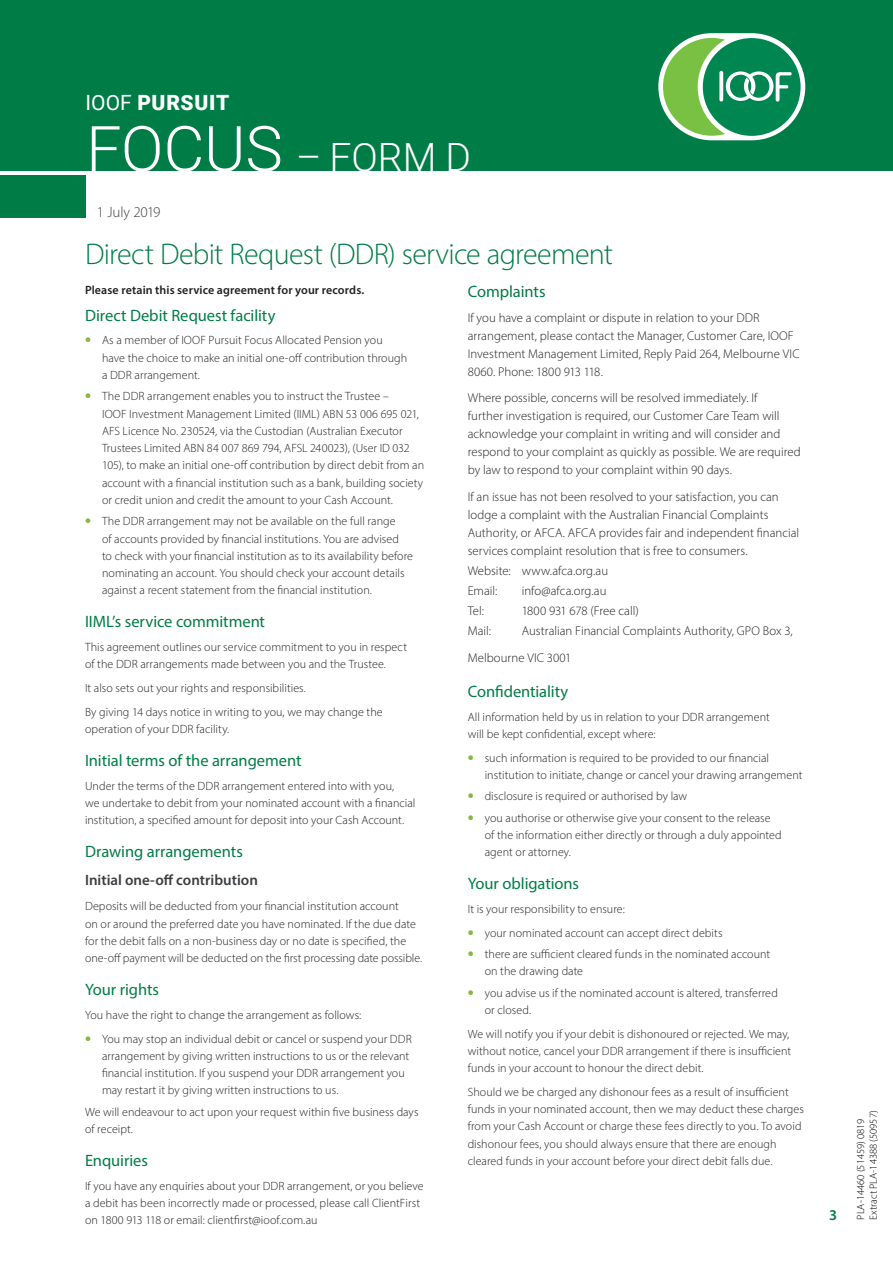
<style>
.page{position:relative;width:893px;height:1263px;background:#fff}
.page>*{position:absolute;margin:0;border:0;box-sizing:border-box;transform-origin:0 0}
._08_Callout_box_text{font:300 39px "Roboto";color:#fff}
._00A_Form_header{font:300 30px "Myriad Pro";letter-spacing:-.02em;color:#007c47}
.t1{font:900 21px "Roboto";letter-spacing:.035em;color:#fff}
._03_Subhead_3{font:16.5px "Myriad Pro";letter-spacing:-.005em;color:#007c47}
._04_Subhead_4{font:600 15px "Myriad Pro";color:#3c3f42}
.t2{font:300 15px "Myriad Pro";letter-spacing:-.01em;color:#3c3f42}
.t3{font:600 15px "Myriad Pro";color:#007c47}
._07A_Form_body_copy{font:300 12.75px/18px "Myriad Pro";color:#231f20}
._07A_Form_body_copy-2{font:300 12px/17.2px "Myriad Pro";letter-spacing:.005em;color:#231f20}
._07A_Form_body_copy-3{font:600 12px "Myriad Pro";letter-spacing:.01em;color:#231f20}
.t4{font:300 10.5px/12.6px "Myriad Pro";color:#000}
.s1{font-weight:400}
.s2{font-size:63px}
.s3{font-weight:900;font-size:16.5px;color:#82b940}
</style>
<div class="page">
<div style="left:0;top:175px;width:86px;height:42px;background:#007c47"></div>
<div style="left:0;top:0;width:893px;height:170px;background:#007c47"></div>
<div style="left:658px;top:33px;width:147px;height:107px;background:#fff;border-radius:54px"></div>
<div style="left:703px;top:38px;width:98px;height:98px;background:#008751;border-radius:50%"></div>
<svg style="left:663px;top:38px;width:129px;height:98px"></svg>
<h3 class="t1" style="left:86px;top:88px;width:145px"><span class="s1">IOOF</span> PURSUIT</h3>
<p class="_08_Callout_box_text" style="left:86px;top:130px;width:386px"><span class="s2">FOCUS</span> – FORM D</p>
<p class="t2" style="left:97px;top:203px;width:65px">1 July 2019</p>
<p class="_00A_Form_header" style="left:85px;top:236px;width:529px">Direct Debit Request (DDR) service agreement</p>
<p class="_07A_Form_body_copy-3" style="left:85px;top:282px;width:281px">Please retain this service agreement for your records.</p>
<p class="_03_Subhead_3" style="left:85px;top:305px;width:192px">Direct Debit Request facility</p>
<p class="_07A_Form_body_copy-2" style="left:102px;top:332px;width:307px;text-indent:-17px"><span class="s3">•</span> As a member of IOOF Pursuit Focus Allocated Pension you have the choice to make an initial one-off contribution through a DDR arrangement.</p>
<p class="_07A_Form_body_copy-2" style="left:102px;top:388px;width:324px;text-indent:-17px"><span class="s3">•</span> The DDR arrangement enables you to instruct the Trustee –<br>IOOF Investment Management Limited (IIML) ABN 53 006 695 021, AFS Licence No. 230524, via the Custodian (Australian Executor Trustees Limited ABN 84 007 869 794, AFSL 240023), (User ID 032<br>105), to make an initial one-off contribution by direct debit from an account with a financial institution such as a bank, building society or credit union and credit the amount to your Cash Account.</p>
<p class="_07A_Form_body_copy-2" style="left:102px;top:513px;width:313px;text-indent:-17px"><span class="s3">•</span> The DDR arrangement may not be available on the full range<br>of accounts provided by financial institutions. You are advised<br>to check with your financial institution as to its availability before nominating an account. You should check your account details against a recent statement from the financial institution.</p>
<p class="_03_Subhead_3" style="left:85px;top:612px;width:182px">IIML’s service commitment</p>
<p class="_07A_Form_body_copy-2" style="left:85px;top:638px;width:324px">This agreement outlines our service commitment to you in respect of the DDR arrangements made between you and the Trustee.</p>
<p class="_07A_Form_body_copy-2" style="left:85px;top:679px;width:222px">It also sets out your rights and responsibilities.</p>
<p class="_07A_Form_body_copy-2" style="left:85px;top:703px;width:299px">By giving 14 days notice in writing to you, we may change the operation of your DDR facility.</p>
<p class="_03_Subhead_3" style="left:85px;top:750px;width:218px">Initial terms of the arrangement</p>
<p class="_07A_Form_body_copy-2" style="left:85px;top:777px;width:332px">Under the terms of the DDR arrangement entered into with you,<br>we undertake to debit from your nominated account with a financial institution, a specified amount for deposit into your Cash Account.</p>
<p class="_03_Subhead_3" style="left:85px;top:841px;width:159px">Drawing arrangements</p>
<p class="_04_Subhead_4" style="left:85px;top:870px;width:174px">Initial one-off contribution</p>
<p class="_07A_Form_body_copy-2" style="left:85px;top:898px;width:339px">Deposits will be deducted from your financial institution account<br>on or around the preferred date you have nominated. If the due date for the debit falls on a non-business day or no date is specified, the one-off payment will be deducted on the first processing date possible.</p>
<p class="_03_Subhead_3" style="left:85px;top:979px;width:76px">Your rights</p>
<p class="_07A_Form_body_copy-2" style="left:85px;top:1006px;width:278px">You have the right to change the arrangement as follows:</p>
<p class="_07A_Form_body_copy-2" style="left:102px;top:1030px;width:311px;text-indent:-17px"><span class="s3">•</span> You may stop an individual debit or cancel or suspend your DDR arrangement by giving written instructions to us or the relevant financial institution. If you suspend your DDR arrangement you may restart it by giving written instructions to us.</p>
<p class="_07A_Form_body_copy-2" style="left:85px;top:1103px;width:335px">We will endeavour to act upon your request within five business days of receipt.</p>
<p class="_03_Subhead_3" style="left:85px;top:1150px;width:64px">Enquiries</p>
<p class="_07A_Form_body_copy-2" style="left:85px;top:1177px;width:340px">If you have any enquiries about your DDR arrangement, or you believe a debit has been incorrectly made or processed, please call ClientFirst on 1800 913 118 or email: clientfirst@ioof.com.au</p>
<p class="_03_Subhead_3" style="left:468px;top:282px;width:79px">Complaints</p>
<p class="_07A_Form_body_copy" style="left:468px;top:308px;width:333px">If you have a complaint or dispute in relation to your DDR arrangement, please contact the Manager, Customer Care, IOOF Investment Management Limited, Reply Paid 264, Melbourne VIC 8060. Phone: 1800 913 118.</p>
<p class="_07A_Form_body_copy" style="left:468px;top:389px;width:334px">Where possible, concerns will be resolved immediately. If<br>further investigation is required, our Customer Care Team will acknowledge your complaint in writing and will consider and respond to your complaint as quickly as possible. We are required by law to respond to your complaint within 90 days.</p>
<p class="_07A_Form_body_copy" style="left:468px;top:487px;width:333px">If an issue has not been resolved to your satisfaction, you can lodge a complaint with the Australian Financial Complaints Authority, or AFCA. AFCA provides fair and independent financial services complaint resolution that is free to consumers.</p>
<p class="_07A_Form_body_copy" style="left:468px;top:561px;width:142px">Website: www.afca.org.au</p>
<p class="_07A_Form_body_copy" style="left:468px;top:582px;width:31px">Email:</p>
<p class="_07A_Form_body_copy" style="left:522px;top:582px;width:86px">info@afca.org.au</p>
<p class="_07A_Form_body_copy" style="left:468px;top:602px;width:18px">Tel:</p>
<p class="_07A_Form_body_copy" style="left:522px;top:602px;width:119px">1800 931 678 (Free call)</p>
<p class="_07A_Form_body_copy" style="left:468px;top:622px;width:25px">Mail:</p>
<p class="_07A_Form_body_copy" style="left:522px;top:622px;width:272px">Australian Financial Complaints Authority, GPO Box 3,</p>
<p class="_07A_Form_body_copy" style="left:468px;top:648px;width:105px">Melbourne VIC 3001</p>
<p class="_03_Subhead_3" style="left:468px;top:681px;width:102px">Confidentiality</p>
<p class="_07A_Form_body_copy-2" style="left:468px;top:708px;width:303px">All information held by us in relation to your DDR arrangement will be kept confidential, except where:</p>
<p class="_07A_Form_body_copy-2" style="left:485px;top:749px;width:319px;text-indent:-17px"><span class="s3">•</span> such information is required to be provided to our financial institution to initiate, change or cancel your drawing arrangement</p>
<p class="_07A_Form_body_copy-2" style="left:468px;top:787px;width:221px"><span class="s3">•</span> disclosure is required or authorised by law</p>
<p class="_07A_Form_body_copy-2" style="left:485px;top:809px;width:299px;text-indent:-17px"><span class="s3">•</span> you authorise or otherwise give your consent to the release of the information either directly or through a duly appointed agent or attorney.</p>
<p class="_03_Subhead_3" style="left:468px;top:874px;width:113px">Your obligations</p>
<p class="_07A_Form_body_copy-2" style="left:468px;top:900px;width:158px">It is your responsibility to ensure:</p>
<p class="_07A_Form_body_copy-2" style="left:468px;top:924px;width:256px"><span class="s3">•</span> your nominated account can accept direct debits</p>
<p class="_07A_Form_body_copy-2" style="left:485px;top:945px;width:287px;text-indent:-17px"><span class="s3">•</span> there are sufficient cleared funds in the nominated account on the drawing date</p>
<p class="_07A_Form_body_copy-2" style="left:485px;top:984px;width:295px;text-indent:-17px"><span class="s3">•</span> you advise us if the nominated account is altered, transferred or closed.</p>
<p class="_07A_Form_body_copy-2" style="left:468px;top:1025px;width:325px">We will notify you if your debit is dishonoured or rejected. We may, without notice, cancel your DDR arrangement if there is insufficient funds in your account to honour the direct debit.</p>
<p class="_07A_Form_body_copy-2" style="left:468px;top:1083px;width:338px">Should we be charged any dishonour fees as a result of insufficient funds in your nominated account, then we may deduct these charges from your Cash Account or charge these fees directly to you. To avoid dishonour fees, you should always ensure that there are enough cleared funds in your account before your direct debit falls due.</p>
<p class="t3" style="left:829px;top:1206px;width:10px">3</p>
<p class="t4" style="left:854px;top:1219px;width:111px;rotate:-90deg">PLA-14460 (51459) 0819<br>Extract PLA-14388 (50957)</p>
</div>
